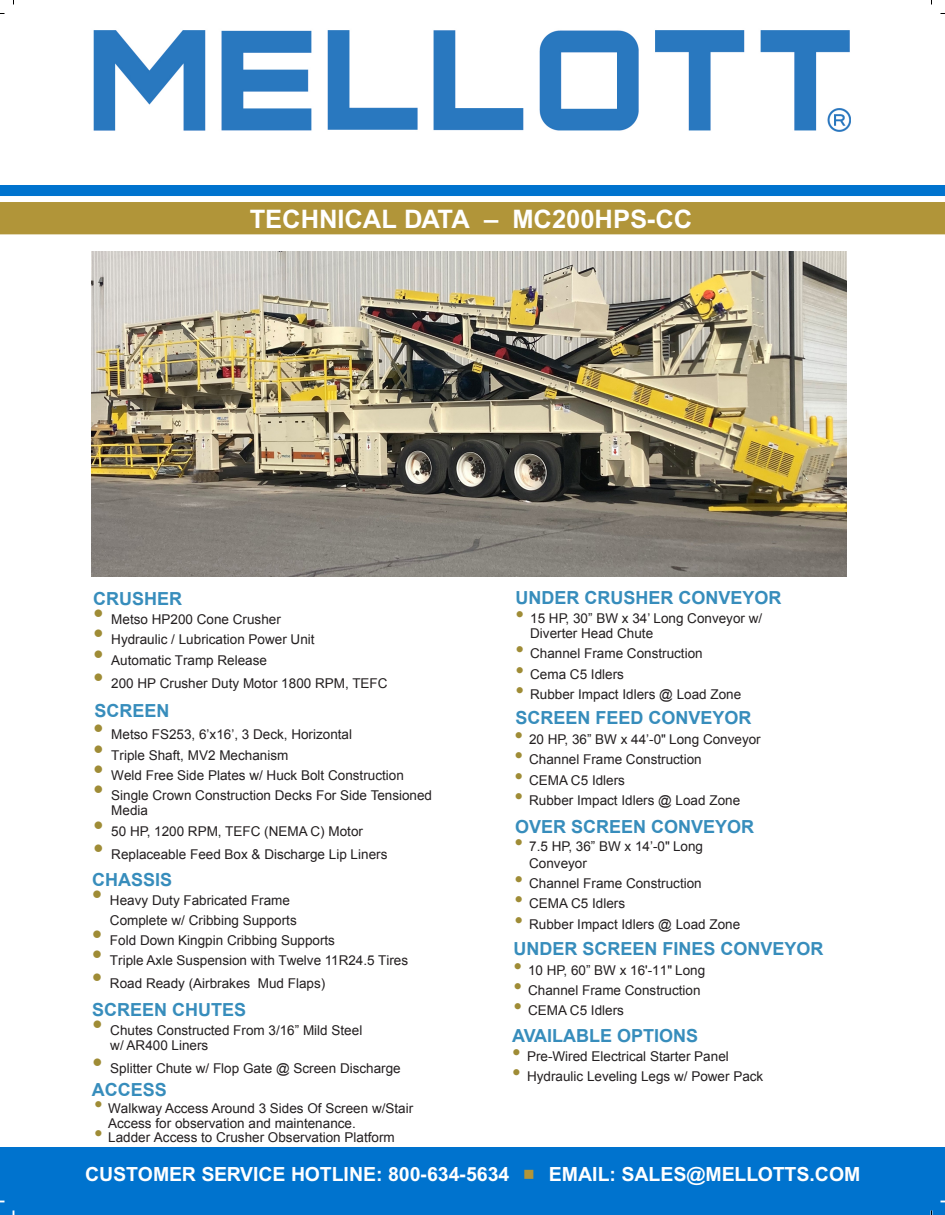
<style>
.page{position:relative;width:945px;height:1215px;background:#fff}
.page>*{position:absolute;margin:0;border:0;box-sizing:border-box;transform-origin:0 0}
.t1{font:700 25.5px "Arial";color:#fff}
.t2{font:700 19.5px "Arial";color:#fff}
.t3{font:700 18px "Arial";color:#378dbc}
.t4{font:13.5px/14.7px "Arial";color:#231f20}
.s1{font-size:30px;color:#9f8c36}
.s2{font-size:24.6px;color:#9f8c36}
</style>
<div class="page">
<div style="left:0;top:186px;width:945px;height:37px;background:#0073ce"></div>
<svg style="left:0;top:196px;width:945px;height:39px;background:#bea65a"></svg>
<div style="left:0;top:1148px;width:945px;height:67px;background:#0073ce"></div>
<img style="left:92px;top:251px;width:755px;height:325px">
<img style="left:93px;top:30px;width:758px;height:102px">
<h1 class="t1" style="left:250px;top:204px;width:444px">TECHNICAL DATA – MC200HPS-CC</h1>
<h3 class="t3" style="left:93px;top:586px;width:90px">CRUSHER</h3>
<p class="t4" style="left:93px;top:612px;width:189px"><span class="s1">•</span> Metso HP200 Cone Crusher</p>
<p class="t4" style="left:93px;top:632px;width:223px"><span class="s1">•</span> Hydraulic / Lubrication Power Unit</p>
<p class="t4" style="left:93px;top:653px;width:175px"><span class="s1">•</span> Automatic Tramp Release</p>
<p class="t4" style="left:93px;top:676px;width:296px"><span class="s1">•</span> 200 HP Crusher Duty Motor 1800 RPM, TEFC</p>
<h3 class="t3" style="left:94px;top:698px;width:77px">SCREEN</h3>
<p class="t4" style="left:93px;top:727px;width:260px"><span class="s1">•</span> Metso FS253, 6’x16’, 3 Deck, Horizontal</p>
<p class="t4" style="left:93px;top:748px;width:197px"><span class="s1">•</span> Triple Shaft, MV2 Mechanism</p>
<p class="t4" style="left:93px;top:768px;width:312px"><span class="s1">•</span> Weld Free Side Plates w/ Huck Bolt Construction</p>
<p class="t4" style="left:111px;top:788px;width:322px;text-indent:-18px"><span class="s1">•</span> Single Crown Construction Decks For Side Tensioned<br>Media</p>
<p class="t4" style="left:93px;top:824px;width:271px"><span class="s1">•</span> 50 HP, 1200 RPM, TEFC (NEMA C) Motor</p>
<p class="t4" style="left:93px;top:847px;width:296px"><span class="s1">•</span> Replaceable Feed Box &amp; Discharge Lip Liners</p>
<h3 class="t3" style="left:92px;top:868px;width:82px">CHASSIS</h3>
<p class="t4" style="left:110px;top:891px;width:188px;line-height:19.6px;text-indent:-18px"><span class="s1">•</span> Heavy Duty Fabricated Frame<br>Complete w/ Cribbing Supports</p>
<p class="t4" style="left:92px;top:933px;width:245px"><span class="s1">•</span> Fold Down Kingpin Cribbing Supports</p>
<p class="t4" style="left:92px;top:953px;width:318px"><span class="s1">•</span> Triple Axle Suspension with Twelve 11R24.5 Tires</p>
<p class="t4" style="left:92px;top:976px;width:235px"><span class="s1">•</span> Road Ready (Airbrakes Mud Flaps)</p>
<h3 class="t3" style="left:92px;top:998px;width:156px">SCREEN CHUTES</h3>
<p class="t4" style="left:110px;top:1023px;width:254px;text-indent:-18px"><span class="s1">•</span> Chutes Constructed From 3/16” Mild Steel w/ AR400 Liners</p>
<p class="t4" style="left:92px;top:1061px;width:310px"><span class="s1">•</span> Splitter Chute w/ Flop Gate @ Screen Discharge</p>
<h3 class="t3" style="left:92px;top:1078px;width:77px">ACCESS</h3>
<p class="t4" style="left:108px;top:1101px;width:307px;text-indent:-14px"><span class="s2">•</span> Walkway Access Around 3 Sides Of Screen w/Stair<br>Access for observation and maintenance.</p>
<p class="t4" style="left:94px;top:1130px;width:302px"><span class="s2">•</span> Ladder Access to Crusher Observation Platform</p>
<h3 class="t3" style="left:515px;top:586px;width:268px">UNDER CRUSHER CONVEYOR</h3>
<p class="t4" style="left:530px;top:611px;width:234px;text-indent:-15px"><span class="s2">•</span> 15 HP, 30” BW x 34’ Long Conveyor w/<br>Diverter Head Chute</p>
<p class="t4" style="left:515px;top:646px;width:189px"><span class="s2">•</span> Channel Frame Construction</p>
<p class="t4" style="left:515px;top:667px;width:110px"><span class="s2">•</span> Cema C5 Idlers</p>
<p class="t4" style="left:515px;top:687px;width:227px"><span class="s2">•</span> Rubber Impact Idlers @ Load Zone</p>
<h3 class="t3" style="left:515px;top:706px;width:238px">SCREEN FEED CONVEYOR</h3>
<p class="t4" style="left:514px;top:732px;width:248px"><span class="s2">•</span> 20 HP, 36” BW x 44’-0" Long Conveyor</p>
<p class="t4" style="left:514px;top:752px;width:189px"><span class="s2">•</span> Channel Frame Construction</p>
<p class="t4" style="left:514px;top:773px;width:112px"><span class="s2">•</span> CEMA C5 Idlers</p>
<p class="t4" style="left:514px;top:793px;width:227px"><span class="s2">•</span> Rubber Impact Idlers @ Load Zone</p>
<h3 class="t3" style="left:515px;top:814px;width:241px">OVER SCREEN CONVEYOR</h3>
<p class="t4" style="left:529px;top:839px;width:175px;line-height:16.2px;text-indent:-15px"><span class="s2">•</span> 7.5 HP, 36” BW x 14’-0" Long<br>Conveyor</p>
<p class="t4" style="left:515px;top:876px;width:189px"><span class="s2">•</span> Channel Frame Construction</p>
<p class="t4" style="left:515px;top:896px;width:112px"><span class="s2">•</span> CEMA C5 Idlers</p>
<p class="t4" style="left:515px;top:917px;width:227px"><span class="s2">•</span> Rubber Impact Idlers @ Load Zone</p>
<h3 class="t3" style="left:513px;top:937px;width:312px">UNDER SCREEN FINES CONVEYOR</h3>
<p class="t4" style="left:513px;top:963px;width:193px"><span class="s2">•</span> 10 HP, 60” BW x 16'-11" Long</p>
<p class="t4" style="left:513px;top:983px;width:189px"><span class="s2">•</span> Channel Frame Construction</p>
<p class="t4" style="left:513px;top:1004px;width:112px"><span class="s2">•</span> CEMA C5 Idlers</p>
<h3 class="t3" style="left:512px;top:1024px;width:187px">AVAILABLE OPTIONS</h3>
<p class="t4" style="left:512px;top:1049px;width:218px"><span class="s2">•</span> Pre-Wired Electrical Starter Panel</p>
<p class="t4" style="left:512px;top:1069px;width:253px"><span class="s2">•</span> Hydraulic Leveling Legs w/ Power Pack</p>
<h2 class="t2" style="left:85px;top:1163px;width:426px">CUSTOMER SERVICE HOTLINE: 800-634-5634</h2>
<h2 class="t2" style="left:549px;top:1163px;width:313px">EMAIL: SALES@MELLOTTS.COM</h2>
</div>
